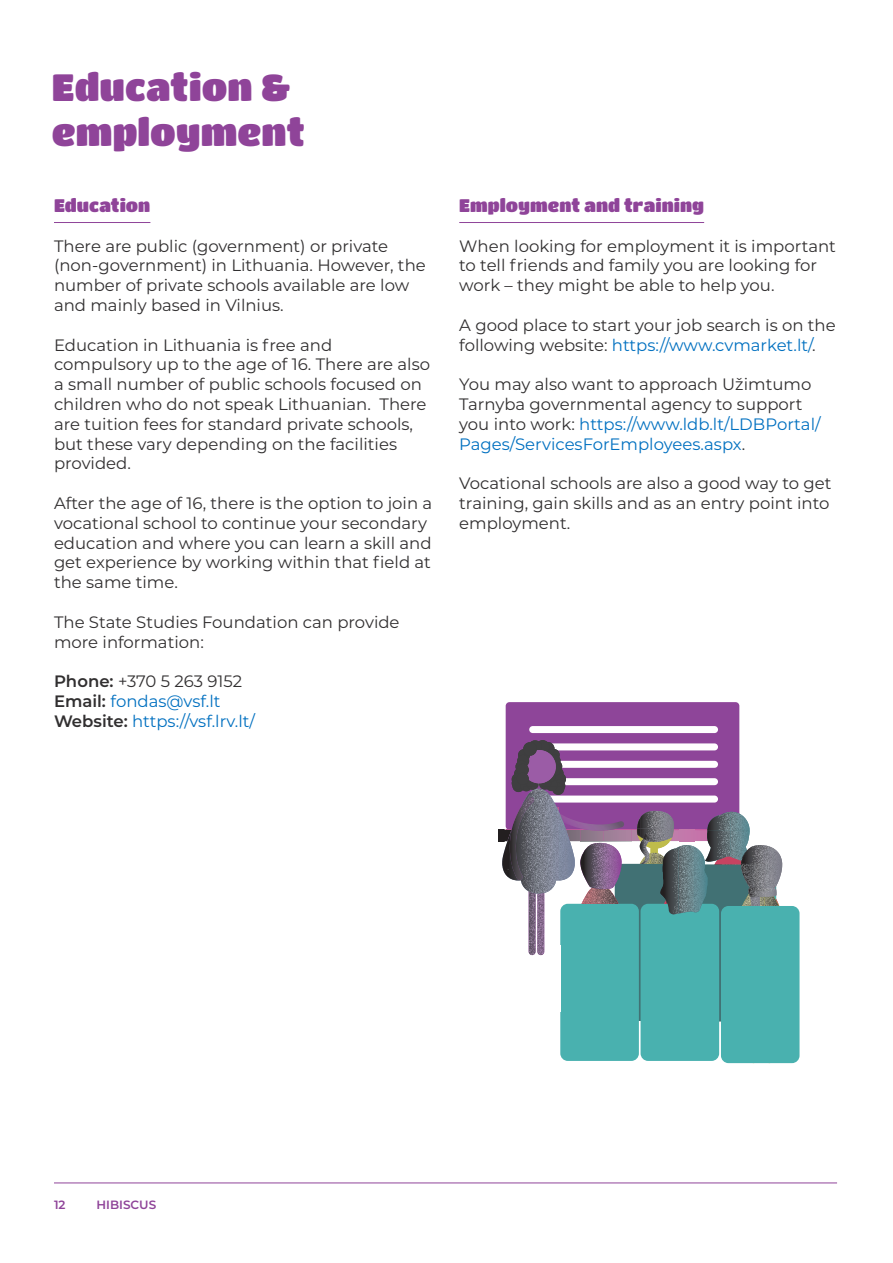
<style>
.page{position:relative;width:893px;height:1263px;background:#fff}
.page>*{position:absolute;margin:0;border:0;box-sizing:border-box;transform-origin:0 0}
.t1{font:37.5px/45px "Titan One";color:#8f4499}
.t2{font:18px "Titan One";color:#8f4499}
.t3{font:16.5px/19.8px "Montserrat";color:#312f30}
.t4{font:16.5px/19.8px "Montserrat";color:#0070c0}
.t5{font:600 12px "Montserrat";color:#8f4499}
.s1{font-weight:600;color:#312f30}
.s2{color:#312f30}
.s3{color:#0070c0}
</style>
<div class="page">
<hr style="left:54px;top:1182px;width:783px;height:1px;background:#8f4499">
<hr style="left:54px;top:222px;width:96px;height:1px;background:#8f4499">
<hr style="left:459px;top:222px;width:245px;height:1px;background:#8f4499">
<div style="left:506px;top:702px;width:233px;height:128px;background:#8e4599;border-radius:4px"></div>
<div style="left:529px;top:726px;width:189px;height:7px;background:#fff;border-radius:4px"></div>
<div style="left:721px;top:906px;width:78px;height:157px;background:#49b1af;border-radius:8px"></div>
<div style="left:641px;top:904px;width:78px;height:157px;background:#49b1af;border-radius:8px"></div>
<div style="left:560px;top:904px;width:79px;height:157px;background:#49b1af;border-radius:8px"></div>
<svg style="left:499px;top:740px;width:301px;height:261px"></svg>
<img style="left:510px;top:798px;width:19px;height:80px">
<h1 class="t1" style="left:52px;top:64px;width:254px">Education &amp; employment</h1>
<p class="t2" style="left:54px;top:195px;width:98px">Education</p>
<p class="t3" style="left:54px;top:235px;width:373px">There are public (government) or private (non-government) in Lithuania. However, the number of private schools available are low and mainly based in Vilnius.</p>
<p class="t3" style="left:54px;top:334px;width:378px">Education in Lithuania is free and compulsory up to the age of 16. There are also a small number of public schools focused on children who do not speak Lithuanian. There are tuition fees for standard private schools, but these vary depending on the facilities provided.</p>
<p class="t3" style="left:54px;top:493px;width:380px">After the age of 16, there is the option to join a vocational school to continue your secondary education and where you can learn a skill and get experience by working within that field at the same time.</p>
<p class="t3" style="left:54px;top:611px;width:347px">The State Studies Foundation can provide more information:</p>
<p class="t4" style="left:54px;top:671px;width:203px"><span class="s1">Phone:</span> <span class="s2">+370 5 263 9152<br></span><span class="s1">Email:</span> fondas@vsf.lt<br><span class="s1">Website:</span> https://vsf.lrv.lt/</p>
<p class="t2" style="left:459px;top:195px;width:246px">Employment and training</p>
<p class="t3" style="left:459px;top:235px;width:378px">When looking for employment it is important to tell friends and family you are looking for work – they might be able to help you.</p>
<p class="t3" style="left:459px;top:314px;width:378px">A good place to start your job search is on the following website: <span class="s3">https://www.cvmarket.lt/</span>.</p>
<p class="t3" style="left:459px;top:374px;width:363px">You may also want to approach Užimtumo Tarnyba governmental agency to support you into work: <span class="s3">https://www.ldb.lt/LDBPortal/ Pages/ServicesForEmployees.aspx</span>.</p>
<p class="t3" style="left:459px;top:473px;width:374px">Vocational schools are also a good way to get training, gain skills and as an entry point into employment.</p>
<p class="t5" style="left:54px;top:1196px;width:13px">12</p>
<p class="t5" style="left:97px;top:1196px;width:61px">HIBISCUS</p>
</div>
